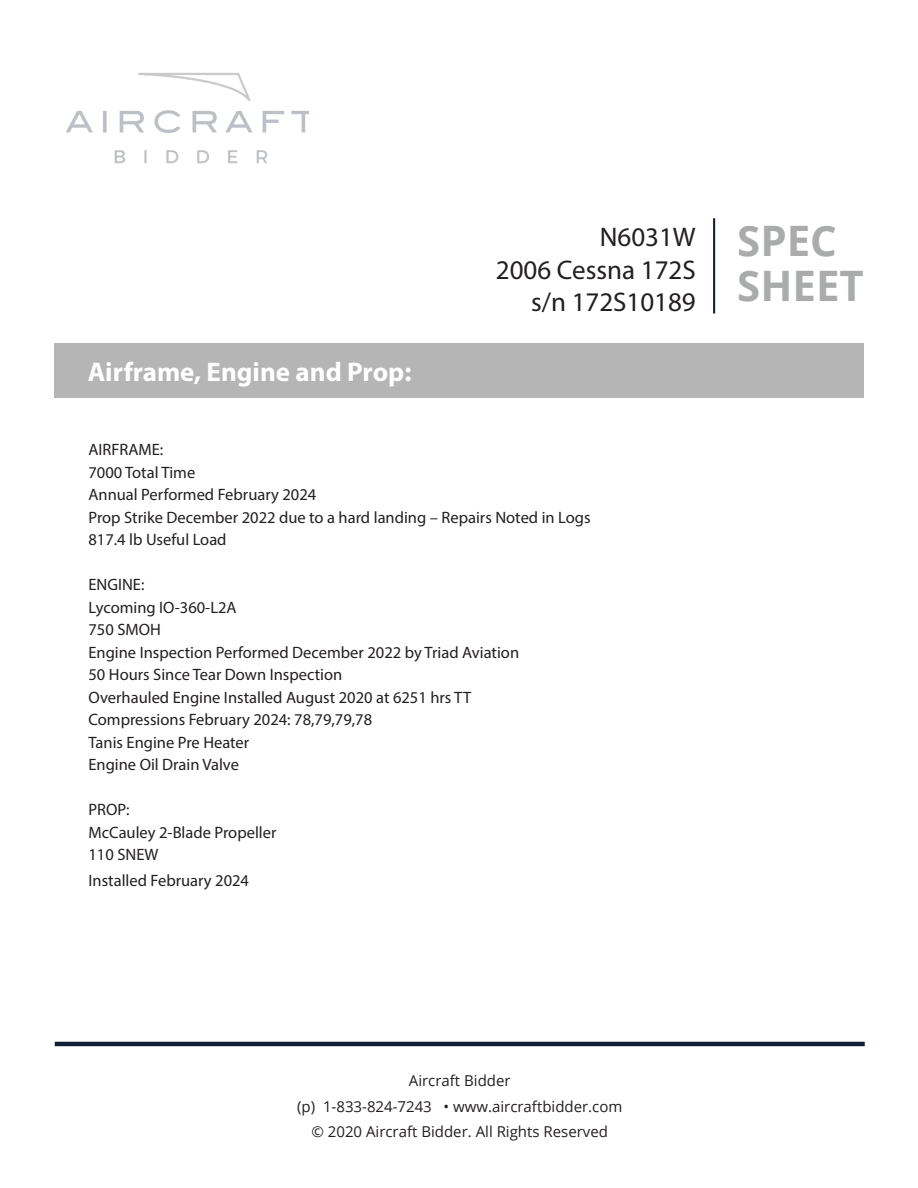
<style>
.page{position:relative;width:918px;height:1188px;background:#fff}
.page>*{position:absolute;margin:0;border:0;box-sizing:border-box;transform-origin:0 0}
.t1{font:700 42px/45.2px "Open Sans";color:#aaabab}
.t2{font:27px/32.4px "Myriad Pro";color:#231f20;text-align:right}
.t3{font:700 27px "Myriad Pro";color:#fff}
.t4{font:16.5px "Myriad Pro";color:#231f20}
.t5{font:15px/25.5px "Open Sans";color:#231f20;text-align:center}
</style>
<div class="page">
<div style="left:55px;top:344px;width:809px;height:54px;background:#b5b5b6"></div>
<img style="left:66px;top:73px;width:243px;height:91px">
<hr style="left:55px;top:1042px;width:810px;height:4px;background:#101f37">
<hr style="left:713px;top:218px;width:2px;height:96px;background:#101f37">
<p class="t3" style="left:88px;top:354px;width:325px">Airframe, Engine and Prop:</p>
<h2 class="t2" style="left:496px;top:221px;width:201px">N6031W<br>2006 Cessna 172S s/n 172S10189</h2>
<h1 class="t1" style="left:737px;top:217px;width:128px">SPEC<br>SHEET</h1>
<p class="t4" style="left:88px;top:439px;width:76px">AIRFRAME:</p>
<p class="t4" style="left:88px;top:462px;width:108px">7000 Total Time</p>
<p class="t4" style="left:88px;top:484px;width:229px">Annual Performed February 2024</p>
<p class="t4" style="left:88px;top:507px;width:504px">Prop Strike December 2022 due to a hard landing – Repairs Noted in Logs</p>
<p class="t4" style="left:88px;top:529px;width:140px">817.4 lb Useful Load</p>
<p class="t4" style="left:88px;top:574px;width:57px">ENGINE:</p>
<p class="t4" style="left:88px;top:597px;width:150px">Lycoming IO-360-L2A</p>
<p class="t4" style="left:88px;top:619px;width:74px">750 SMOH</p>
<p class="t4" style="left:88px;top:642px;width:432px">Engine Inspection Performed December 2022 by Triad Aviation</p>
<p class="t4" style="left:88px;top:664px;width:255px">50 Hours Since Tear Down Inspection</p>
<p class="t4" style="left:88px;top:687px;width:384px">Overhauled Engine Installed August 2020 at 6251 hrs TT</p>
<p class="t4" style="left:88px;top:709px;width:285px">Compressions February 2024: 78,79,79,78</p>
<p class="t4" style="left:88px;top:732px;width:162px">Tanis Engine Pre Heater</p>
<p class="t4" style="left:88px;top:754px;width:152px">Engine Oil Drain Valve</p>
<p class="t4" style="left:88px;top:799px;width:43px">PROP:</p>
<p class="t4" style="left:88px;top:822px;width:189px">McCauley 2-Blade Propeller</p>
<p class="t4" style="left:88px;top:844px;width:72px">110 SNEW</p>
<p class="t4" style="left:88px;top:870px;width:162px">Installed February 2024</p>
<p class="t5" style="left:297px;top:1068px;width:327px">Aircraft Bidder<br>(p) 1-833-824-7243 • www.aircraftbidder.com © 2020 Aircraft Bidder. All Rights Reserved</p>
</div>
